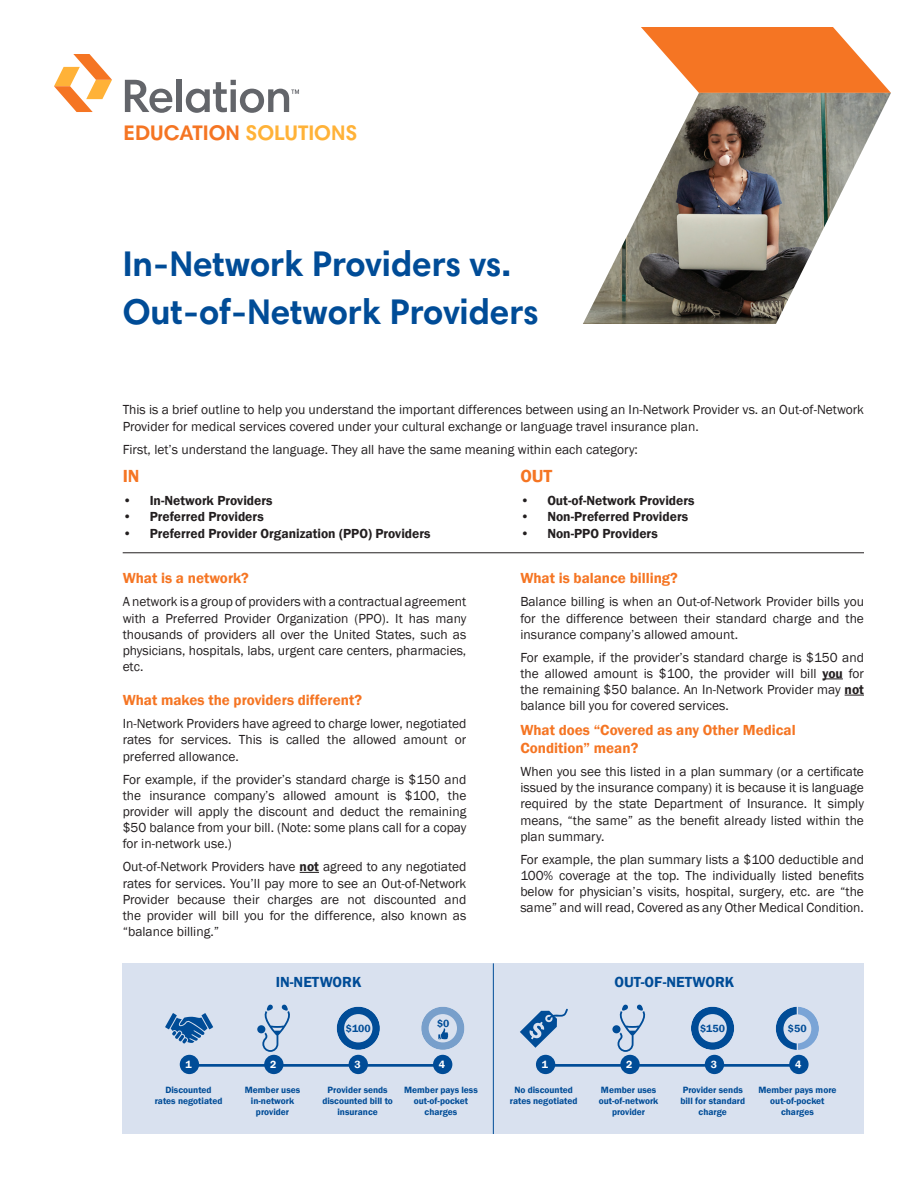
<style>
.page{position:relative;width:918px;height:1188px;background:#fff}
.page>*{position:absolute;margin:0;border:0;box-sizing:border-box;transform-origin:0 0}
.t1{font:700 36px/48px "Harmonia Sans Std";color:#004c97}
.t2{font:700 21.3px "Harmonia Sans Std";color:#f57523}
.Body_-_Heading{font:600 18px "Franklin Gothic";color:#f57523}
.Body_-_Heading-2{font:600 15px/18px "Franklin Gothic";color:#f57523}
.Body_-_Heading-3{font:600 15px "Franklin Gothic";color:#004c97}
.Body_-_Text{font:13.5px/16.2px "Franklin Gothic";color:#231f20;text-align:justify}
.t3{font:600 13.5px "Franklin Gothic";color:#231f20}
.Body_-_Heading-4{font:600 10.65px "Franklin Gothic";color:#004c97}
.t4{font:600 10.65px "Franklin Gothic";color:#fff}
.Body_-_Heading-5{font:600 9.3px/11.2px "Franklin Gothic";color:#004c97;text-align:center}
.s1{color:#ffb238}
.s2{font-weight:600}
</style>
<div class="page">
<svg style="left:641px;top:27px;width:250px;height:66px"></svg>
<img style="left:583px;top:93px;width:308px;height:231px">
<div style="left:176px;top:80px;width:6px;height:32px;background:#63656a"></div>
<svg style="left:125px;top:80px;width:47px;height:33px"></svg>
<svg style="left:54px;top:54px;width:58px;height:58px"></svg>
<svg style="left:186px;top:80px;width:113px;height:33px"></svg>
<div style="left:123px;top:963px;width:741px;height:171px;background:#d9e1ef"></div>
<svg style="left:300px;top:872px;width:19px;height:1px"></svg>
<svg style="left:822px;top:679px;width:21px;height:1px"></svg>
<svg style="left:845px;top:695px;width:19px;height:1px"></svg>
<hr style="left:123px;top:552px;width:741px;height:1px;background:#231f20">
<hr style="left:493px;top:963px;width:1px;height:171px;background:#004c97">
<hr style="left:188px;top:1064px;width:256px;height:3px;background:#004c97">
<div style="left:180px;top:1055px;width:19px;height:19px;background:#004c97;border-radius:50%"></div>
<div style="left:264px;top:1055px;width:20px;height:19px;background:#004c97;border-radius:50%"></div>
<div style="left:349px;top:1055px;width:19px;height:19px;background:#004c97;border-radius:50%"></div>
<div style="left:433px;top:1055px;width:19px;height:19px;background:#004c97;border-radius:50%"></div>
<div style="left:257px;top:1025px;width:8px;height:8px;background:#004c97;border-radius:50%"></div>
<svg style="left:262px;top:1005px;width:28px;height:47px"></svg>
<svg style="left:165px;top:1013px;width:48px;height:30px"></svg>
<svg style="left:337px;top:1007px;width:43px;height:43px"></svg>
<svg style="left:421px;top:1007px;width:43px;height:43px"></svg>
<svg style="left:520px;top:1009px;width:48px;height:39px"></svg>
<svg style="left:691px;top:1007px;width:43px;height:43px"></svg>
<div style="left:612px;top:1025px;width:9px;height:8px;background:#004c97;border-radius:50%"></div>
<svg style="left:618px;top:1005px;width:27px;height:47px"></svg>
<hr style="left:544px;top:1064px;width:256px;height:3px;background:#004c97">
<div style="left:536px;top:1055px;width:19px;height:19px;background:#004c97;border-radius:50%"></div>
<div style="left:620px;top:1055px;width:20px;height:19px;background:#004c97;border-radius:50%"></div>
<div style="left:705px;top:1055px;width:19px;height:19px;background:#004c97;border-radius:50%"></div>
<div style="left:789px;top:1055px;width:20px;height:19px;background:#004c97;border-radius:50%"></div>
<svg style="left:776px;top:1007px;width:43px;height:43px"></svg>
<h2 class="t2" style="left:124px;top:119px;width:235px">EDUCATION <span class="s1">SOLUTIONS</span></h2>
<p class="t1" style="left:123px;top:239px;width:418px">In-Network Providers vs.<br>Out-of-Network Providers</p>
<p class="Body_-_Text" style="left:123px;top:402px;width:743px">This is a brief outline to help you understand the important differences between using an In-Network Provider vs. an Out-of-Network<br>Provider for medical services covered under your cultural exchange or language travel insurance plan.</p>
<p class="Body_-_Text" style="left:123px;top:441px;width:517px">First, let’s understand the language. They all have the same meaning within each category:</p>
<p class="Body_-_Heading" style="left:123px;top:465px;width:18px">IN</p>
<p class="t3" style="left:123px;top:492px;width:151px">• In-Network Providers</p>
<p class="t3" style="left:123px;top:508px;width:143px">• Preferred Providers</p>
<p class="t3" style="left:123px;top:525px;width:309px">• Preferred Provider Organization (PPO) Providers</p>
<p class="Body_-_Heading-2" style="left:123px;top:570px;width:128px">What is a network?</p>
<p class="Body_-_Text" style="left:123px;top:594px;width:345px">A network is a group of providers with a contractual agreement with a Preferred Provider Organization (PPO). It has many thousands of providers all over the United States, such as physicians, hospitals, labs, urgent care centers, pharmacies, etc.</p>
<p class="Body_-_Heading-2" style="left:123px;top:692px;width:241px">What makes the providers different?</p>
<p class="Body_-_Text" style="left:123px;top:716px;width:345px">In-Network Providers have agreed to charge lower, negotiated rates for services. This is called the allowed amount or preferred allowance.</p>
<p class="Body_-_Text" style="left:123px;top:771px;width:345px">For example, if the provider’s standard charge is $150 and the insurance company’s allowed amount is $100, the provider will apply the discount and deduct the remaining $50 balance from your bill. (Note: some plans call for a copay for in-network use.)</p>
<p class="Body_-_Text" style="left:123px;top:859px;width:345px">Out-of-Network Providers have <span class="s2">not</span> agreed to any negotiated rates for services. You’ll pay more to see an Out-of-Network Provider because their charges are not discounted and the provider will bill you for the difference, also known as “balance billing.”</p>
<p class="Body_-_Heading" style="left:520px;top:465px;width:33px">OUT</p>
<p class="t3" style="left:520px;top:492px;width:176px">• Out-of-Network Providers</p>
<p class="t3" style="left:520px;top:508px;width:169px">• Non-Preferred Providers</p>
<p class="t3" style="left:520px;top:525px;width:139px">• Non-PPO Providers</p>
<p class="Body_-_Heading-2" style="left:520px;top:570px;width:159px">What is balance billing?</p>
<p class="Body_-_Text" style="left:520px;top:594px;width:345px">Balance billing is when an Out-of-Network Provider bills you for the difference between their standard charge and the insurance company’s allowed amount.</p>
<p class="Body_-_Text" style="left:520px;top:649px;width:345px">For example, if the provider’s standard charge is $150 and the allowed amount is $100, the provider will bill <span class="s2">you</span> for the remaining $50 balance. An In-Network Provider may <span class="s2">not </span>balance bill you for covered services.</p>
<p class="Body_-_Heading-2" style="left:520px;top:721px;width:277px">What does “Covered as any Other Medical<br>Condition” mean?</p>
<p class="Body_-_Text" style="left:520px;top:764px;width:345px">When you see this listed in a plan summary (or a certificate issued by the insurance company) it is because it is language required by the state Department of Insurance. It simply means, “the same” as the benefit already listed within the plan summary.</p>
<p class="Body_-_Text" style="left:520px;top:851px;width:345px">For example, the plan summary lists a $100 deductible and 100% coverage at the top. The individually listed benefits below for physician’s visits, hospital, surgery, etc. are “the same” and will read, Covered as any Other Medical Condition.</p>
<p class="Body_-_Heading-3" style="left:276px;top:973px;width:87px">IN-NETWORK</p>
<p class="Body_-_Heading-3" style="left:614px;top:973px;width:121px">OUT-OF-NETWORK</p>
<p class="Body_-_Heading-4" style="left:346px;top:1022px;width:26px">$100</p>
<p class="Body_-_Heading-4" style="left:437px;top:1016px;width:14px">$0</p>
<p class="Body_-_Heading-4" style="left:700px;top:1022px;width:27px">$150</p>
<p class="Body_-_Heading-4" style="left:788px;top:1022px;width:20px">$50</p>
<p class="t4" style="left:186px;top:1058px;width:8px">1</p>
<p class="t4" style="left:270px;top:1058px;width:8px">2</p>
<p class="t4" style="left:354px;top:1058px;width:8px">3</p>
<p class="t4" style="left:439px;top:1058px;width:8px">4</p>
<p class="t4" style="left:542px;top:1058px;width:8px">1</p>
<p class="t4" style="left:626px;top:1058px;width:8px">2</p>
<p class="t4" style="left:711px;top:1058px;width:8px">3</p>
<p class="t4" style="left:795px;top:1058px;width:8px">4</p>
<p class="Body_-_Heading-5" style="left:165px;top:1084px;width:48px">Discounted</p>
<p class="Body_-_Heading-5" style="left:155px;top:1095px;width:69px">rates negotiated</p>
<p class="Body_-_Heading-5" style="left:322px;top:1084px;width:72px">Provider sends discounted bill to insurance</p>
<p class="Body_-_Heading-5" style="left:404px;top:1084px;width:75px">Member pays less</p>
<p class="Body_-_Heading-5" style="left:245px;top:1084px;width:57px">Member uses</p>
<p class="Body_-_Heading-5" style="left:251px;top:1095px;width:45px">in-network</p>
<p class="Body_-_Heading-5" style="left:256px;top:1107px;width:35px">provider</p>
<p class="Body_-_Heading-5" style="left:414px;top:1095px;width:56px">out-of-pocket</p>
<p class="Body_-_Heading-5" style="left:425px;top:1107px;width:34px">charges</p>
<p class="Body_-_Heading-5" style="left:510px;top:1084px;width:69px">No discounted rates negotiated</p>
<p class="Body_-_Heading-5" style="left:680px;top:1084px;width:66px">Provider sends bill for standard charge</p>
<p class="Body_-_Heading-5" style="left:758px;top:1084px;width:80px">Member pays more</p>
<p class="Body_-_Heading-5" style="left:601px;top:1084px;width:57px">Member uses</p>
<p class="Body_-_Heading-5" style="left:599px;top:1095px;width:61px">out-of-network</p>
<p class="Body_-_Heading-5" style="left:612px;top:1107px;width:35px">provider</p>
<p class="Body_-_Heading-5" style="left:770px;top:1095px;width:56px">out-of-pocket</p>
<p class="Body_-_Heading-5" style="left:781px;top:1107px;width:34px">charges</p>
</div>
